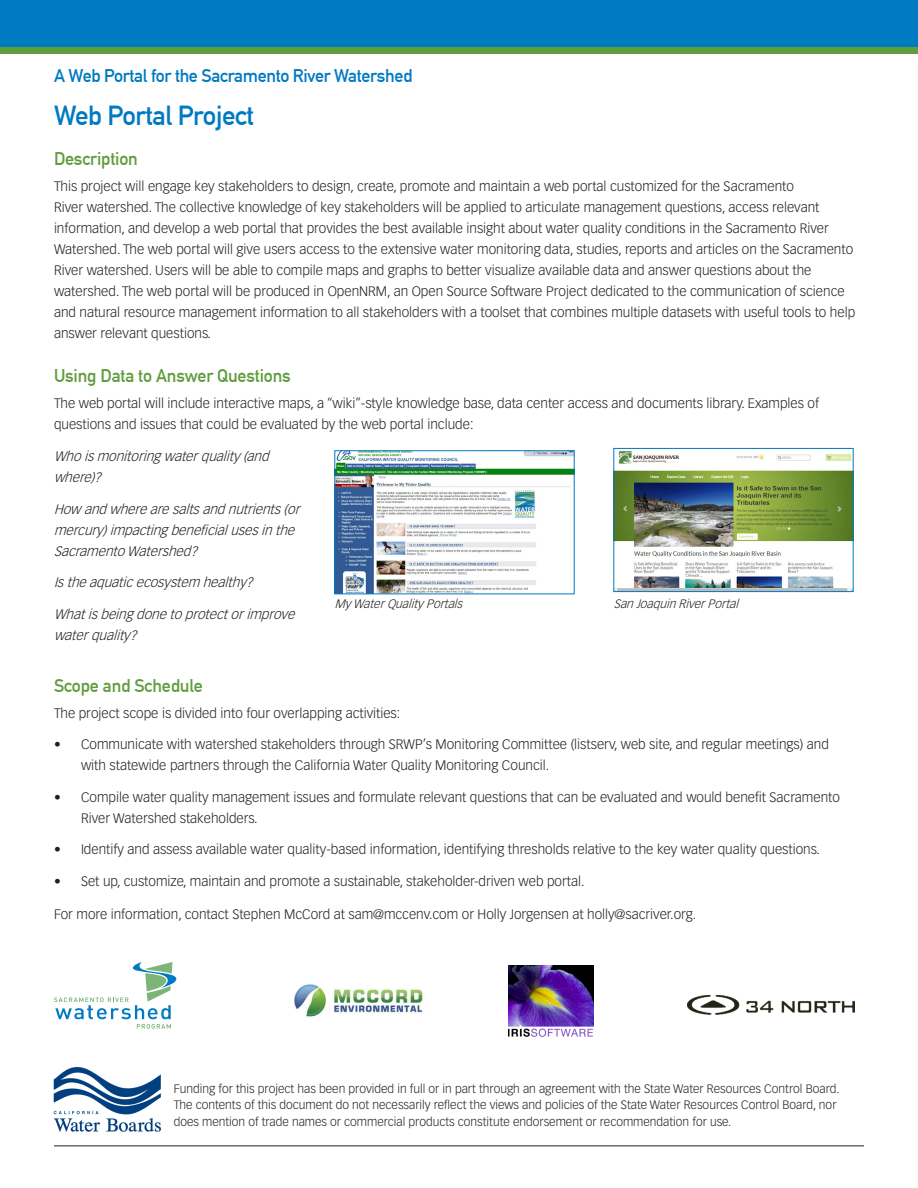
<style>
.page{position:relative;width:918px;height:1188px;background:#fff}
.page>*{position:absolute;margin:0;border:0;box-sizing:border-box;transform-origin:0 0}
.Head_1{font:27px "DIN1451 Com Mittelschrift";letter-spacing:-.02em;color:#007ac2}
.Head_2{font:18px "DIN1451 Com Mittelschrift";letter-spacing:-.01em;color:#609d3e}
.Head_1-2{font:18px "DIN1451 Com Mittelschrift";letter-spacing:-.02em;color:#007ac2}
.Body{font:300 13.5px/21px "Vectora LT Std";color:#231f20}
.Body-2{font:italic 300 13.5px/21px "Vectora LT Std";color:#231f20}
.Body-3{font:300 12px/16.5px "Vectora LT Std";color:#231f20}
.Body-4{font:italic 300 12px "Vectora LT Std";color:#231f20}
</style>
<div class="page">
<hr style="left:54px;top:1146px;width:810px;height:1px;background:#231f20">
<div style="left:0;top:0;width:918px;height:54px;background:#609d3e"></div>
<div style="left:0;top:0;width:918px;height:46px;background:#007ac2"></div>
<img style="left:54px;top:1066px;width:107px;height:66px">
<svg style="left:54px;top:962px;width:122px;height:67px"></svg>
<img style="left:294px;top:984px;width:129px;height:33px">
<img style="left:687px;top:995px;width:168px;height:20px">
<img style="left:508px;top:966px;width:86px;height:71px">
<img style="left:337px;top:453px;width:235px;height:139px">
<div style="left:335px;top:451px;width:239px;height:143px;border:1px solid #007ac2"></div>
<img style="left:616px;top:451px;width:235px;height:139px">
<div style="left:614px;top:448px;width:239px;height:144px;border:1px solid #007ac2"></div>
<p class="Head_1-2" style="left:54px;top:65px;width:360px">A Web Portal for the Sacramento River Watershed</p>
<p class="Head_1" style="left:54px;top:99px;width:202px">Web Portal Project</p>
<p class="Head_2" style="left:54px;top:148px;width:85px">Description</p>
<p class="Body" style="left:54px;top:175px;width:803px">This project will engage key stakeholders to design, create, promote and maintain a web portal customized for the Sacramento<br>River watershed. The collective knowledge of key stakeholders will be applied to articulate management questions, access relevant information, and develop a web portal that provides the best available insight about water quality conditions in the Sacramento River Watershed. The web portal will give users access to the extensive water monitoring data, studies, reports and articles on the Sacramento River watershed. Users will be able to compile maps and graphs to better visualize available data and answer questions about the watershed. The web portal will be produced in OpenNRM, an Open Source Software Project dedicated to the communication of science and natural resource management information to all stakeholders with a toolset that combines multiple datasets with useful tools to help answer relevant questions.</p>
<p class="Head_2" style="left:54px;top:365px;width:238px">Using Data to Answer Questions</p>
<p class="Body" style="left:54px;top:393px;width:767px">The web portal will include interactive maps, a “wiki”-style knowledge base, data center access and documents library. Examples of questions and issues that could be evaluated by the web portal include:</p>
<p class="Body-2" style="left:54px;top:446px;width:220px">Whoismonitoringwaterquality(and where)?</p>
<p class="Body-2" style="left:54px;top:498px;width:251px">How andwherearesaltsandnutrients(or mercury)impactingbeneficialusesinthe<br>SacramentoWatershed?</p>
<p class="Body-2" style="left:54px;top:572px;width:205px">Istheaquaticecosystem healthy?</p>
<p class="Body-2" style="left:54px;top:603px;width:246px">Whatisbeingdonetoprotectorimprove waterquality?</p>
<p class="Body-4" style="left:335px;top:597px;width:133px">MyWaterQualityPortals</p>
<p class="Body-4" style="left:614px;top:597px;width:130px">SanJoaquinRiverPortal</p>
<p class="Head_2" style="left:54px;top:675px;width:150px">Scope and Schedule</p>
<p class="Body" style="left:54px;top:703px;width:348px">The project scope is divided into four overlapping activities:</p>
<p class="Body" style="left:81px;top:734px;width:749px;text-indent:-27px">• Communicate with watershed stakeholders through SRWP’s Monitoring Committee (listserv, web site, and regular meetings) and with statewide partners through the California Water Quality Monitoring Council.</p>
<p class="Body" style="left:81px;top:787px;width:760px;text-indent:-27px">• Compile water quality management issues and formulate relevant questions that can be evaluated and would benefit Sacramento<br>River Watershed stakeholders.</p>
<p class="Body" style="left:54px;top:839px;width:767px">• Identify and assess available water quality-based information, identifying thresholds relative to the key water quality questions.</p>
<p class="Body" style="left:54px;top:871px;width:532px">• Set up, customize, maintain and promote a sustainable, stakeholder-driven web portal.</p>
<p class="Body" style="left:54px;top:904px;width:644px">For more information, contact Stephen McCord at sam@mccenv.com or Holly Jorgensen at holly@sacriver.org.</p>
<p class="Body-3" style="left:174px;top:1081px;width:667px">Funding for this project has been provided in full or in part through an agreement with the State Water Resources Control Board.<br>The contents of this document do not necessarily reflect the views and policies of the State Water Resources Control Board, nor does mention of trade names or commercial products constitute endorsement or recommendation for use.</p>
</div>
